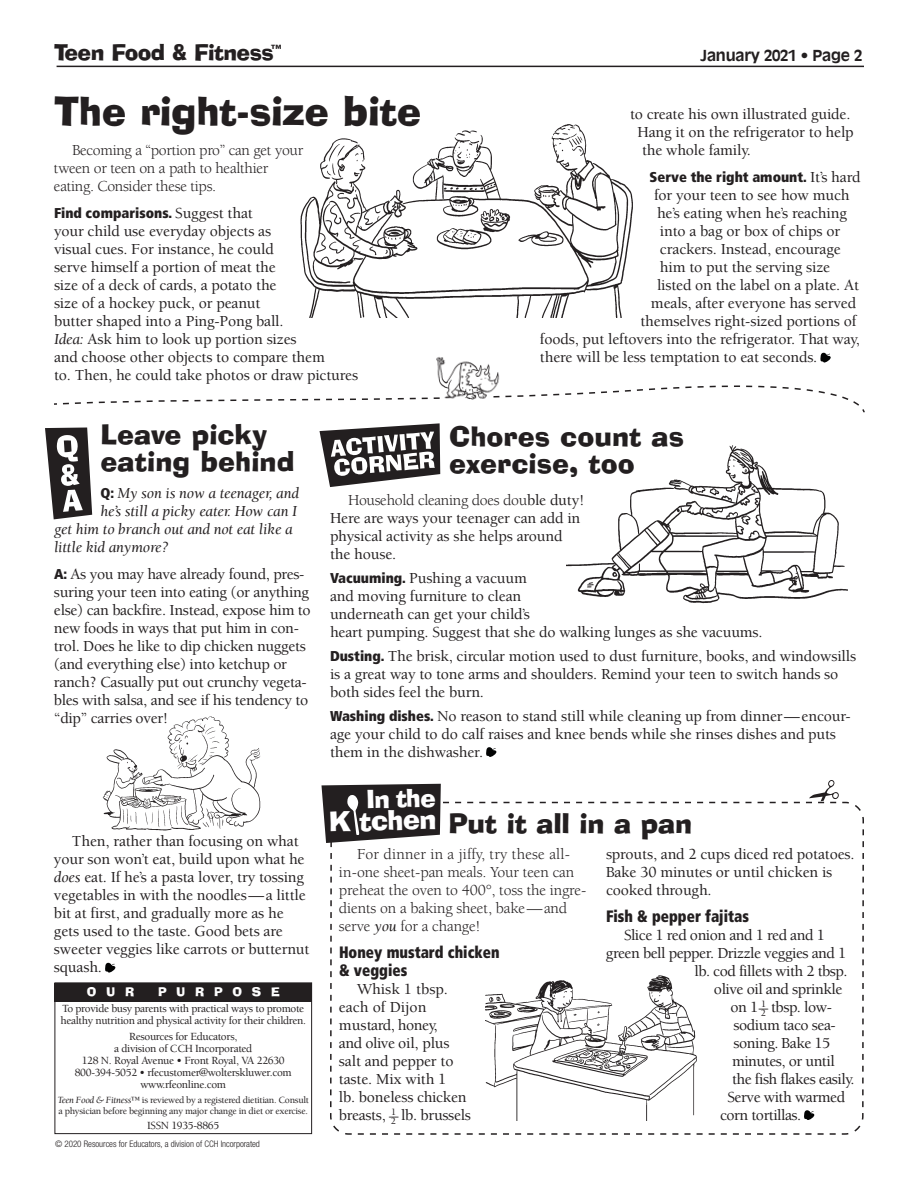
<style>
.page{position:relative;width:918px;height:1188px;background:#fff}
.page>*{position:absolute;margin:0;border:0;box-sizing:border-box;transform-origin:0 0}
.t1{font:39px "Ad Lib BT";letter-spacing:-.01em;color:#231f20}
.t2{font:27.45px "Ad Lib BT";color:#fff}
.t3{font:27px/27px "Ad Lib BT";color:#231f20}
.t4{font:24.9px "Ad Lib BT";color:#fff}
.t5{font:21.75px "Ad Lib BT";letter-spacing:-.03em;color:#231f20}
.t6{font:900 condensed 16.5px/18px "Frutiger LT Pro";color:#231f20;scale:.9 1}
.t7{font:500 15.75px/18px "Berkeley Std";letter-spacing:-.01em;color:#231f20}
.t8{font:15.75px/18px "Berkeley Std";letter-spacing:-.01em;color:#231f20}
.t9{font:500 15.75px "Berkeley Std";letter-spacing:-.03em;color:#231f20}
.t10{font:italic 15.75px "Berkeley Std";letter-spacing:-.01em;color:#231f20}
.t11{font:700 15px "Antique Olive Std";letter-spacing:-.015em;color:#231f20}
.t12{font:900 condensed 14.25px "Frutiger LT Pro";color:#231f20}
.t13{font:12px "Ad Lib BT";letter-spacing:.81em;color:#fff}
.t14{font:500 11.25px/12px "Berkeley Std";letter-spacing:-.03em;color:#231f20}
.t15{font:500 9.75px/10.5px "Berkeley Std";letter-spacing:-.03em;color:#231f20}
.t16{font:300 condensed 9px "Helvetica Neue";letter-spacing:-.005em;color:#231f20}
.s1{font-family:"Berkeley Std";font-weight:500;font-stretch:normal;font-size:15.75px}
.s2{font-weight:400;font-style:italic}
.s3{font-family:"Frutiger LT Pro";font-weight:900;font-style:normal;font-stretch:condensed;font-size:14.25px}
.s4{font-family:"Frutiger LT Pro";font-weight:900;font-stretch:condensed;font-size:14.25px}
.s5{font-weight:400}
.s6{font-style:italic}
.s7{font-size:13.35px}
</style>
<div class="page">
<div style="left:54px;top:983px;width:258px;height:18px;background:#231f20"></div>
<div style="left:55px;top:983px;width:257px;height:151px;border:1px solid #231f20"></div>
<hr style="left:57px;top:66px;width:807px;height:1px;background:#231f20">
<svg style="left:54px;top:385px;width:811px;height:28px"></svg>
<svg style="left:820px;top:352px;width:11px;height:11px"></svg>
<svg style="left:486px;top:747px;width:11px;height:10px"></svg>
<svg style="left:105px;top:962px;width:11px;height:11px"></svg>
<svg style="left:321px;top:780px;width:543px;height:355px"></svg>
<svg style="left:45px;top:428px;width:47px;height:91px"></svg>
<svg style="left:320px;top:423px;width:120px;height:64px"></svg>
<img style="left:300px;top:124px;width:333px;height:194px">
<img style="left:566px;top:445px;width:282px;height:159px">
<img style="left:485px;top:961px;width:219px;height:160px">
<img style="left:102px;top:716px;width:159px;height:115px">
<img style="left:434px;top:357px;width:72px;height:47px">
<h3 class="t5" style="left:54px;top:43px;width:231px">Teen Food &amp; Fitness<sup>™</sup></h3>
<p class="t11" style="left:701px;top:49px;width:163px">January 2021 • Page 2</p>
<h1 class="t1" style="left:54px;top:95px;width:369px">The right-size bite</h1>
<p class="t8" style="left:54px;top:142px;width:251px;text-indent:18px">Becoming a “portion pro” can get your tween or teen on a path to healthier eating. Consider these tips.</p>
<p class="t12" style="left:54px;top:207px;width:200px">Find comparisons. <span class="s1">Suggest that</span></p>
<p class="t7" style="left:54px;top:223px;width:306px">your child use everyday objects as<br>visual cues. For instance, he could<br>serve himself a portion of meat the<br>size of a deck of cards, a potato the<br>size of a hockey puck, or peanut<br>butter shaped into a Ping-Pong ball.<br><span class="s2">Idea:</span> Ask him to look up portion sizes<br>and choose other objects to compare them<br>to. Then, he could take photos or draw pictures</p>
<p class="t7" style="left:637px;top:106px;width:218px;text-indent:-7px">to create his own illustrated guide.<br>Hang it on the refrigerator to help the whole family.</p>
<p class="t12" style="left:650px;top:171px;width:213px">Serve the right amount. <span class="s1">It’s hard</span></p>
<p class="t7" style="left:654px;top:187px;width:197px">for your teen to see how much</p>
<p class="t7" style="left:657px;top:205px;width:191px">he’s eating when he’s reaching</p>
<p class="t7" style="left:660px;top:223px;width:182px">into a bag or box of chips or</p>
<p class="t7" style="left:660px;top:241px;width:182px">crackers. Instead, encourage</p>
<p class="t7" style="left:660px;top:259px;width:172px">him to put the serving size</p>
<p class="t7" style="left:657px;top:277px;width:204px">listed on the label on a plate. At</p>
<p class="t7" style="left:651px;top:295px;width:207px">meals, after everyone has served</p>
<p class="t7" style="left:640px;top:313px;width:218px">themselves right-sized portions of</p>
<p class="t7" style="left:540px;top:331px;width:321px">foods, put leftovers into the refrigerator. That way,</p>
<p class="t7" style="left:540px;top:349px;width:279px">there will be less temptation to eat seconds.</p>
<h3 class="t3" style="left:101px;top:423px;width:196px">Leave picky eating behind</h3>
<p class="t10" style="left:101px;top:487px;width:200px"><span class="s3">Q:</span> My son is now a teenager, and</p>
<p class="t10" style="left:101px;top:505px;width:198px">he’s still a picky eater. How can I</p>
<p class="t10" style="left:54px;top:523px;width:240px">get him to branch out and not eat like a</p>
<p class="t10" style="left:54px;top:541px;width:116px">little kid anymore?</p>
<p class="t7" style="left:54px;top:566px;width:258px"><span class="s4">A:</span> As you may have already found, pres&shy;suring your teen into eating (or anything else) can backfire. Instead, expose him to new foods in ways that put him in con&shy;trol. Does he like to dip chicken nuggets (and everything else) into ketchup or ranch? Casually put out crunchy vegeta&shy;bles with salsa, and see if his tendency to “dip” carries over!</p>
<p class="t7" style="left:54px;top:833px;width:257px;text-indent:18px">Then, rather than focusing on what your son won’t eat, build upon what he <span class="s2">does</span> eat. If he’s a pasta lover, try tossing vegetables in with the noodles—a little bit at first, and gradually more as he gets used to the taste. Good bets are sweeter veggies like carrots or butternut squash.</p>
<p class="t13" style="left:87px;top:986px;width:49px">OUR</p>
<p class="t13" style="left:158px;top:986px;width:123px">PURPOSE</p>
<p class="t14" style="left:60px;top:1003px;width:247px">To provide busy parents with practical ways to promote healthy nutrition and physical activity for their children.</p>
<p class="t14" style="left:75px;top:1031px;width:219px;text-align:center">Resources for Educators,<br>a division of CCH Incorporated<br>128 N. Royal Avenue • Front Royal, VA 22630<br>800-394-5052 • rfecustomer@wolterskluwer.com www.rfeonline.com</p>
<p class="t15" style="left:58px;top:1095px;width:253px"><span class="s2">Teen Food &amp; Fitness™</span> is reviewed by a registered dietitian. Consult a physician before beginning any major change in diet or exercise.</p>
<p class="t14" style="left:147px;top:1120px;width:74px">ISSN 1935-8865</p>
<p class="t16" style="left:55px;top:1141px;width:206px">© 2020 Resources for Educators, a division of CCH Incorporated</p>
<h3 class="t3" style="left:449px;top:425px;width:236px">Chores count as exercise, too</h3>
<p class="t7" style="left:330px;top:492px;width:256px;text-indent:18px"><span class="s5">Household cleaning does dou</span>ble duty!<br>Here are ways your teenager can add in physical activity as she helps around the house.</p>
<p class="t7" style="left:330px;top:570px;width:434px"><span class="s4">Vacuuming.</span> Pushing a vacuum<br>and moving furniture to clean<br>underneath can get your child’s<br>heart pumping. Suggest that she do walking lunges as she vacuums.</p>
<p class="t7" style="left:330px;top:648px;width:528px"><span class="s4">Dusting.</span> The brisk, circular motion used to dust furniture, books, and windowsills is a great way to tone arms and shoulders. Remind your teen to switch hands so both sides feel the burn.</p>
<p class="t7" style="left:330px;top:708px;width:522px"><span class="s4">Washing dishes.</span> No reason to stand still while cleaning up from dinner—encour&shy;age your child to do calf raises and knee bends while she rinses dishes and puts them in the dishwasher.</p>
<h3 class="t4" style="left:366px;top:789px;width:71px;rotate:-2deg">In the</h3>
<h2 class="t2" style="left:328px;top:810px;width:109px;rotate:-2deg">K tchen</h2>
<h3 class="t3" style="left:449px;top:812px;width:245px">Put it all in a pan</h3>
<p class="t8" style="left:339px;top:846px;width:249px;text-indent:18px">For dinner in a jiffy, try these all&shy;in-one sheet-pan meals. Your teen can preheat the oven to 400°, toss the ingre&shy;dients on a baking sheet, bake—and serve <span class="s6">you</span> for a change!</p>
<p class="t6" style="left:339px;top:944px;width:180px">Honey mustard chicken &amp; veggies</p>
<p class="t7" style="left:339px;top:981px;width:133px;text-indent:18px">Whisk 1 tbsp. each of Dijon mustard, honey,<br>and olive oil, plus salt and pepper to taste. Mix with 1<br>lb. boneless chicken breasts, <sup>1</sup><span class="s7">–</span><sub>2</sub> lb. brussels</p>
<p class="t7" style="left:606px;top:846px;width:250px">sprouts, and 2 cups diced red potatoes.<br>Bake 30 minutes or until chicken is cooked through.</p>
<p class="t6" style="left:606px;top:908px;width:160px">Fish &amp; pepper fajitas</p>
<p class="t9" style="left:624px;top:928px;width:202px">Slice 1 red onion and 1 red and 1</p>
<p class="t9" style="left:606px;top:946px;width:242px">green bell pepper. Drizzle veggies and 1</p>
<p class="t9" style="left:694px;top:964px;width:155px">lb. cod fillets with 2 tbsp.</p>
<p class="t9" style="left:714px;top:982px;width:130px">olive oil and sprinkle</p>
<p class="t9" style="left:731px;top:1000px;width:103px">on 1 <sup>1</sup><span class="s7">–</span><sub>2</sub> tbsp. low-</p>
<p class="t9" style="left:734px;top:1018px;width:104px">sodium taco sea-</p>
<p class="t9" style="left:734px;top:1036px;width:98px">soning. Bake 15</p>
<p class="t9" style="left:732px;top:1054px;width:104px">minutes, or until</p>
<p class="t9" style="left:732px;top:1072px;width:124px">the fish flakes easily.</p>
<p class="t9" style="left:728px;top:1090px;width:119px">Serve with warmed</p>
<p class="t9" style="left:720px;top:1108px;width:83px">corn tortillas.</p>
</div>
